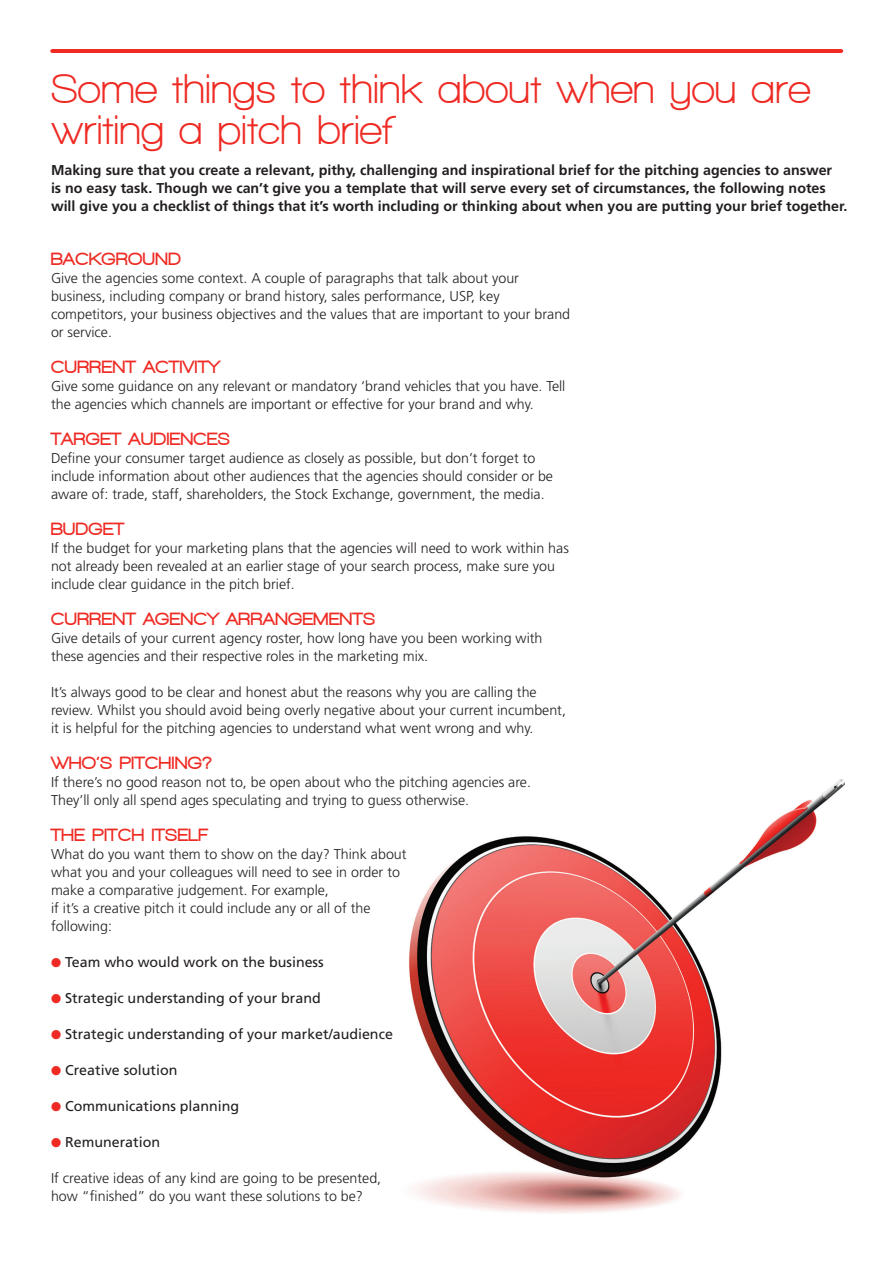
<style>
.page{position:relative;width:893px;height:1263px;background:#fff}
.page>*{position:absolute;margin:0;border:0;box-sizing:border-box;transform-origin:0 0}
._01_headlines_28_12{font:700 42px/40.5px "Walkway";color:#ee2a23}
._07_subhead_walkway{font:900 18px "Walkway";letter-spacing:.04em;color:#ee2a23}
._02_main_body_copy_9{font:300 14.25px/18px "Frutiger";color:#231f20}
._02_main_body_copy_9-2{font:700 14.25px/18px "Frutiger";color:#231f20}
._02_main_body_copy_9-3{font:14.25px "Frutiger";color:#231f20}
.s1{color:#ee2a23}
</style>
<div class="page">
<hr style="left:52px;top:49px;width:788px;height:4px;background:#ee2a23">
<img style="left:409px;top:779px;width:435px;height:434px">
<p class="_01_headlines_28_12" style="left:51px;top:68px;width:761px">Some things to think about when you are writing a pitch brief</p>
<p class="_02_main_body_copy_9-2" style="left:51px;top:161px;width:798px">Making sure that you create a relevant, pithy, challenging and inspirational brief for the pitching agencies to answer<br>is no easy task. Though we can’t give you a template that will serve every set of circumstances, the following notes will give you a checklist of things that it’s worth including or thinking about when you are putting your brief together.</p>
<p class="_07_subhead_walkway" style="left:51px;top:249px;width:131px">BACKGROUND</p>
<p class="_02_main_body_copy_9" style="left:51px;top:269px;width:521px">Give the agencies some context. A couple of paragraphs that talk about your business, including company or brand history, sales performance, USP, key competitors, your business objectives and the values that are important to your brand or service.</p>
<p class="_07_subhead_walkway" style="left:51px;top:357px;width:170px">CURRENT ACTIVITY</p>
<p class="_02_main_body_copy_9" style="left:51px;top:377px;width:516px">Give some guidance on any relevant or mandatory ‘brand vehicles that you have. Tell the agencies which channels are important or effective for your brand and why.</p>
<p class="_07_subhead_walkway" style="left:51px;top:429px;width:180px">TARGET AUDIENCES</p>
<p class="_02_main_body_copy_9" style="left:51px;top:449px;width:504px">Define your consumer target audience as closely as possible, but don’t forget to include information about other audiences that the agencies should consider or be aware of: trade, staff, shareholders, the Stock Exchange, government, the media.</p>
<p class="_07_subhead_walkway" style="left:51px;top:519px;width:74px">BUDGET</p>
<p class="_02_main_body_copy_9" style="left:51px;top:539px;width:519px">If the budget for your marketing plans that the agencies will need to work within has not already been revealed at an earlier stage of your search process, make sure you include clear guidance in the pitch brief.</p>
<p class="_07_subhead_walkway" style="left:51px;top:609px;width:325px">CURRENT AGENCY ARRANGEMENTS</p>
<p class="_02_main_body_copy_9" style="left:51px;top:629px;width:493px">Give details of your current agency roster, how long have you been working with these agencies and their respective roles in the marketing mix.</p>
<p class="_02_main_body_copy_9" style="left:51px;top:683px;width:516px">It’s always good to be clear and honest abut the reasons why you are calling the review. Whilst you should avoid being overly negative about your current incumbent, it is helpful for the pitching agencies to understand what went wrong and why.</p>
<p class="_07_subhead_walkway" style="left:51px;top:753px;width:162px">WHO’S PITCHING?</p>
<p class="_02_main_body_copy_9" style="left:51px;top:773px;width:481px">If there’s no good reason not to, be open about who the pitching agencies are.<br>They’ll only all spend ages speculating and trying to guess otherwise.</p>
<p class="_07_subhead_walkway" style="left:51px;top:825px;width:158px">THE PITCH ITSELF</p>
<p class="_02_main_body_copy_9" style="left:51px;top:845px;width:357px">What do you want them to show on the day? Think about what you and your colleagues will need to see in order to make a comparative judgement. For example,<br>if it’s a creative pitch it could include any or all of the following:</p>
<p class="_02_main_body_copy_9-3" style="left:51px;top:954px;width:274px"><span class="s1">●</span> Team who would work on the business</p>
<p class="_02_main_body_copy_9-3" style="left:51px;top:990px;width:271px"><span class="s1">●</span> Strategic understanding of your brand</p>
<p class="_02_main_body_copy_9-3" style="left:51px;top:1026px;width:343px"><span class="s1">●</span> Strategic understanding of your market/audience</p>
<p class="_02_main_body_copy_9-3" style="left:51px;top:1062px;width:128px"><span class="s1">●</span> Creative solution</p>
<p class="_02_main_body_copy_9-3" style="left:51px;top:1098px;width:190px"><span class="s1">●</span> Communications planning</p>
<p class="_02_main_body_copy_9-3" style="left:51px;top:1134px;width:111px"><span class="s1">●</span> Remuneration</p>
<p class="_02_main_body_copy_9" style="left:51px;top:1169px;width:332px">If creative ideas of any kind are going to be presented, how “finished” do you want these solutions to be?</p>
</div>
